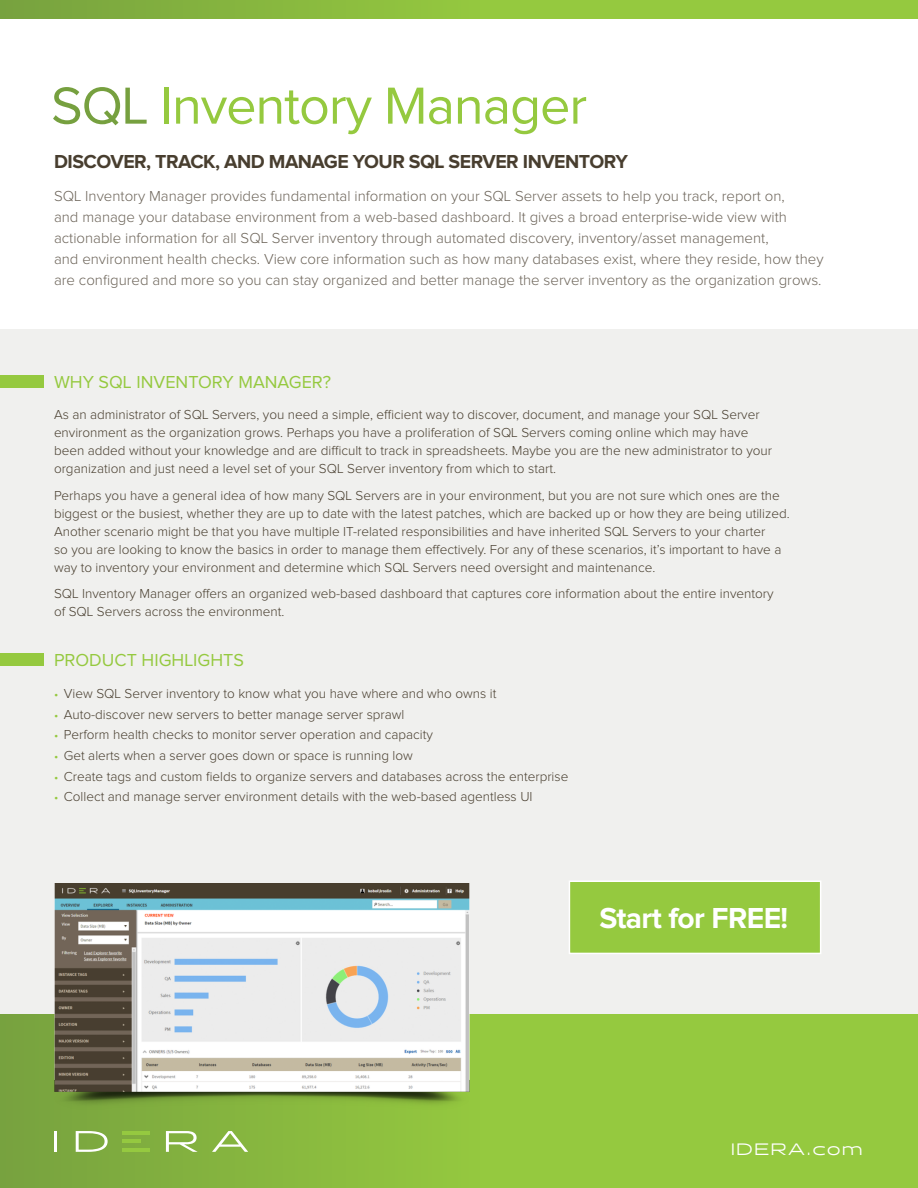
<style>
.page{position:relative;width:918px;height:1188px;background:#fff}
.page>*{position:absolute;margin:0;border:0;box-sizing:border-box;transform-origin:0 0}
.t1{font:54px "Proxima Nova";letter-spacing:-.02em;color:#95c93f}
.t2{font:700 30px "Proxima Nova";letter-spacing:-.02em;color:#fff}
.t3{font:700 19.5px "Proxima Nova";letter-spacing:-.025em;color:#483e2f}
.t4{font:18px "Proxima Nova";color:#95c93f}
.t5{font:16.5px "Halogen";letter-spacing:.1em;color:#fff}
.t6{font:300 15px/21px "Proxima Nova";color:#6d655a}
.t7{font:300 13.5px/18px "Proxima Nova";color:#483e2f}
.s1{color:#76a03f}
.s2{font-weight:400;font-size:12px;color:#95c93f}
</style>
<div class="page">
<div style="left:0;top:329px;width:918px;height:702px;background:#f0f0ee"></div>
<div style="left:0;top:0;width:918px;height:19px;background:linear-gradient(to right,#7eaa3f,#9cd33f)"></div>
<div style="left:0;top:1014px;width:918px;height:174px;background:linear-gradient(to right,#7eaa3f,#9cd33f)"></div>
<img style="left:54px;top:883px;width:415px;height:296px">
<div style="left:569px;top:880px;width:252px;height:74px;background:#95c93f;border:2px solid #fff"></div>
<div style="left:0;top:375px;width:43px;height:13px;background:#95c93f"></div>
<div style="left:0;top:653px;width:43px;height:13px;background:#95c93f"></div>
<h1 class="t1" style="left:51px;top:81px;width:538px"><span class="s1">SQL</span> Inventory Manager</h1>
<h3 class="t3" style="left:54px;top:153px;width:576px">DISCOVER, TRACK, AND MANAGE YOUR SQL SERVER INVENTORY</h3>
<p class="t6" style="left:54px;top:186px;width:771px">SQL Inventory Manager provides fundamental information on your SQL Server assets to help you track, report on,<br>and manage your database environment from a web-based dashboard. It gives a broad enterprise-wide view with actionable information for all SQL Server inventory through automated discovery, inventory/asset management,<br>and environment health checks. View core information such as how many databases exist, where they reside, how they are configured and more so you can stay organized and better manage the server inventory as the organization grows.</p>
<h3 class="t4" style="left:54px;top:374px;width:279px">WHY SQL INVENTORY MANAGER?</h3>
<p class="t7" style="left:54px;top:406px;width:720px">As an administrator of SQL Servers, you need a simple, efficient way to discover, document, and manage your SQL Server environment as the organization grows. Perhaps you have a proliferation of SQL Servers coming online which may have been added without your knowledge and are difficult to track in spreadsheets. Maybe you are the new administrator to your organization and just need a level set of your SQL Server inventory from which to start.</p>
<p class="t7" style="left:54px;top:487px;width:737px">Perhaps you have a general idea of how many SQL Servers are in your environment, but you are not sure which ones are the biggest or the busiest, whether they are up to date with the latest patches, which are backed up or how they are being utilized.<br>Another scenario might be that you have multiple IT-related responsibilities and have inherited SQL Servers to your charter<br>so you are looking to know the basics in order to manage them effectively. For any of these scenarios, it’s important to have a way to inventory your environment and determine which SQL Servers need oversight and maintenance.</p>
<p class="t7" style="left:54px;top:586px;width:721px">SQL Inventory Manager offers an organized web-based dashboard that captures core information about the entire inventory of SQL Servers across the environment.</p>
<h3 class="t4" style="left:54px;top:652px;width:191px">PRODUCT HIGHLIGHTS</h3>
<p class="t7" style="left:54px;top:685px;width:444px"><span class="s2">•</span> View SQL Server inventory to know what you have where and who owns it</p>
<p class="t7" style="left:54px;top:706px;width:352px"><span class="s2">•</span> Auto-discover new servers to better manage server sprawl</p>
<p class="t7" style="left:54px;top:726px;width:381px"><span class="s2">•</span> Perform health checks to monitor server operation and capacity</p>
<p class="t7" style="left:54px;top:747px;width:360px"><span class="s2">•</span> Get alerts when a server goes down or space is running low</p>
<p class="t7" style="left:54px;top:768px;width:516px"><span class="s2">•</span> Create tags and custom fields to organize servers and databases across the enterprise</p>
<p class="t7" style="left:54px;top:788px;width:480px"><span class="s2">•</span> Collect and manage server environment details with the web-based agentless UI</p>
<h2 class="t2" style="left:599px;top:904px;width:190px">Start for FREE!</h2>
<p class="t5" style="left:731px;top:1139px;width:133px">IDERA.com</p>
</div>
